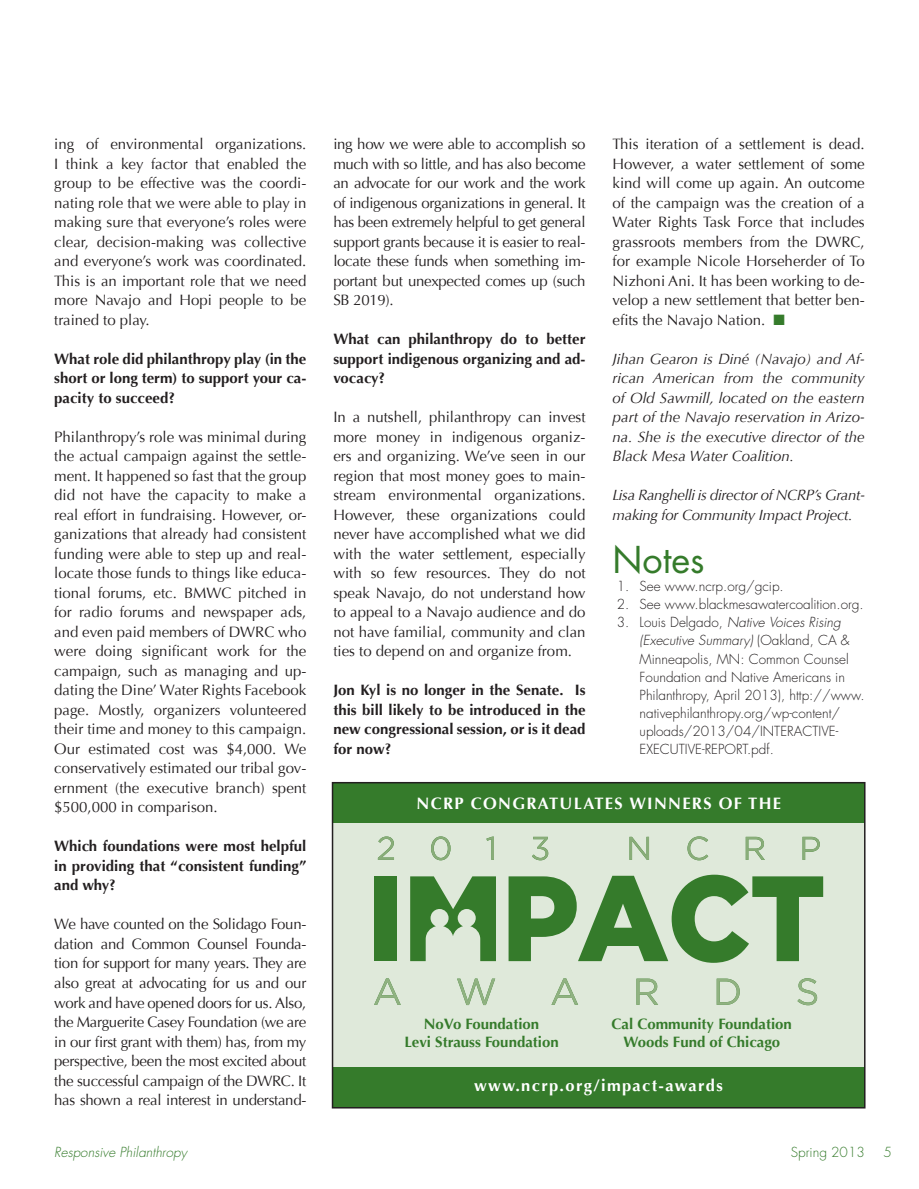
<style>
.page{position:relative;width:919px;height:1189px;background:#fff}
.page>*{position:absolute;margin:0;border:0;box-sizing:border-box;transform-origin:0 0}
.t1{font:36px "Futura";color:#357b2b}
.t2{font:700 16.5px "Optima";letter-spacing:.08em;color:#fff}
.t3{font:15px/19.5px "Optima";color:#231f20;text-align:justify}
.t4{font:700 15px/19.5px "Optima";color:#231f20;text-align:justify}
.t5{font:italic 15px/19.5px "Optima";letter-spacing:-.02em;color:#231f20;text-align:justify}
.t6{font:700 15px "Optima";color:#357b2b}
.t7{font:300 13.5px/18px "Futura";color:#231f20}
.t8{font:italic 300 13.5px "Futura";color:#357b2b}
.t9{font:300 13.5px "Futura";color:#357b2b}
.s1{color:#357b2b}
.s2{font-style:italic}
</style>
<div class="page">
<div style="left:332px;top:782px;width:532px;height:325px;background:#dfe9da"></div>
<div style="left:332px;top:782px;width:532px;height:41px;background:#357b2b"></div>
<div style="left:332px;top:1067px;width:532px;height:40px;background:#357b2b"></div>
<img style="left:378px;top:836px;width:441px;height:24px">
<div style="left:374px;top:876px;width:23px;height:85px;background:#357b2b"></div>
<svg style="left:508px;top:874px;width:315px;height:88px"></svg>
<img style="left:374px;top:978px;width:443px;height:27px">
<svg style="left:410px;top:876px;width:86px;height:85px"></svg>
<div style="left:332px;top:782px;width:533px;height:326px;border:2px solid #231f20"></div>
<p class="t3" style="left:54px;top:134px;width:254px">ing of environmental organizations.<br>I think a key factor that enabled the group to be effective was the coordi&shy;nating role that we were able to play in making sure that everyone’s roles were clear, decision-making was collective and everyone’s work was coordinated.<br>This is an important role that we need more Navajo and Hopi people to be trained to play.</p>
<p class="t4" style="left:54px;top:349px;width:254px">What role did philanthropy play (in the short or long term) to support your ca&shy;pacity to succeed?</p>
<p class="t3" style="left:54px;top:427px;width:254px">Philanthropy’s role was minimal during the actual campaign against the settle&shy;ment. It happened so fast that the group did not have the capacity to make a real effort in fundraising. However, or&shy;ganizations that already had consistent funding were able to step up and real&shy;locate those funds to things like educa&shy;tional forums, etc. BMWC pitched in for radio forums and newspaper ads, and even paid members of DWRC who were doing significant work for the campaign, such as managing and up&shy;dating the Dine’ Water Rights Facebook page. Mostly, organizers volunteered their time and money to this campaign.<br>Our estimated cost was $4,000. We conservatively estimated our tribal gov&shy;ernment (the executive branch) spent $500,000 in comparison.</p>
<p class="t4" style="left:54px;top:836px;width:253px">Which foundations were most helpful in providing that “consistent funding” and why?</p>
<p class="t3" style="left:54px;top:914px;width:254px">We have counted on the Solidago Foun&shy;dation and Common Counsel Founda&shy;tion for support for many years. They are also great at advocating for us and our work and have opened doors for us. Also, the Marguerite Casey Foundation (we are in our first grant with them) has, from my perspective, been the most excited about the successful campaign of the DWRC. It has shown a real interest in understand-</p>
<p class="t3" style="left:333px;top:134px;width:254px">ing how we were able to accomplish so much with so little, and has also become an advocate for our work and the work of indigenous organizations in general. It has been extremely helpful to get general support grants because it is easier to real&shy;locate these funds when something im&shy;portant but unexpected comes up (such SB 2019).</p>
<p class="t4" style="left:333px;top:329px;width:253px">What can philanthropy do to better support indigenous organizing and ad&shy;vocacy?</p>
<p class="t3" style="left:333px;top:407px;width:254px">In a nutshell, philanthropy can invest more money in indigenous organiz&shy;ers and organizing. We’ve seen in our region that most money goes to main&shy;stream environmental organizations.<br>However, these organizations could never have accomplished what we did with the water settlement, especially with so few resources. They do not speak Navajo, do not understand how to appeal to a Navajo audience and do not have familial, community and clan ties to depend on and organize from.</p>
<p class="t4" style="left:333px;top:680px;width:254px">Jon Kyl is no longer in the Senate. Is this bill likely to be introduced in the new congressional session, or is it dead for now?</p>
<p class="t3" style="left:612px;top:134px;width:254px">This iteration of a settlement is dead.<br>However, a water settlement of some kind will come up again. An outcome of the campaign was the creation of a Water Rights Task Force that includes grassroots members from the DWRC, for example Nicole Horseherder of To Nizhoni Ani. It has been working to de&shy;velop a new settlement that better ben&shy;efits the Navajo Nation. <span class="s1">■</span></p>
<p class="t5" style="left:612px;top:349px;width:253px">Jihan Gearon is Diné (Navajo) and Af&shy;rican American from the community of Old Sawmill, located on the eastern part of the Navajo reservation in Arizo&shy;na. She is the executive director of the Black Mesa Water Coalition.</p>
<p class="t5" style="left:612px;top:485px;width:253px">Lisa Ranghelli is director of NCRP’s Grant&shy;making for Community Impact Project.</p>
<h1 class="t1" style="left:612px;top:535px;width:93px">Notes</h1>
<p class="t7" style="left:616px;top:577px;width:168px">1. See www.ncrp.org/gcip.</p>
<p class="t7" style="left:616px;top:595px;width:248px">2. See www.blackmesawatercoalition.org.</p>
<p class="t7" style="left:639px;top:613px;width:226px;text-indent:-23px">3. Louis Delgado, <span class="s2">Native Voices Rising (Executive Summary)</span> (Oakland, CA &amp; Minneapolis, MN: Common Counsel Foundation and Native Americans in Philanthropy, April 2013), http://www. nativephilanthropy.org/wp-content/ uploads/2013/04/INTERACTIVE-EXECUTIVE-REPORT.pdf.</p>
<p class="t2" style="left:416px;top:793px;width:218px">NCRP congra tula tes winn</p>
<p class="t2" style="left:682px;top:793px;width:15px">ers</p>
<p class="t2" style="left:718px;top:793px;width:64px">of the</p>
<p class="t6" style="left:424px;top:1015px;width:117px">NoVo Foundation</p>
<p class="t6" style="left:611px;top:1015px;width:182px">Cal Community Foundation</p>
<p class="t6" style="left:404px;top:1033px;width:156px">Levi Strauss Foundation</p>
<p class="t6" style="left:623px;top:1033px;width:158px">Woods Fund of Chicago</p>
<p class="t2" style="left:474px;top:1075px;width:250px">www.ncrp.org/impact-awards</p>
<p class="t8" style="left:54px;top:1143px;width:134px">Responsive Philanthropy</p>
<p class="t9" style="left:790px;top:1143px;width:75px">Spring 2013</p>
<p class="t9" style="left:883px;top:1143px;width:10px">5</p>
</div>
